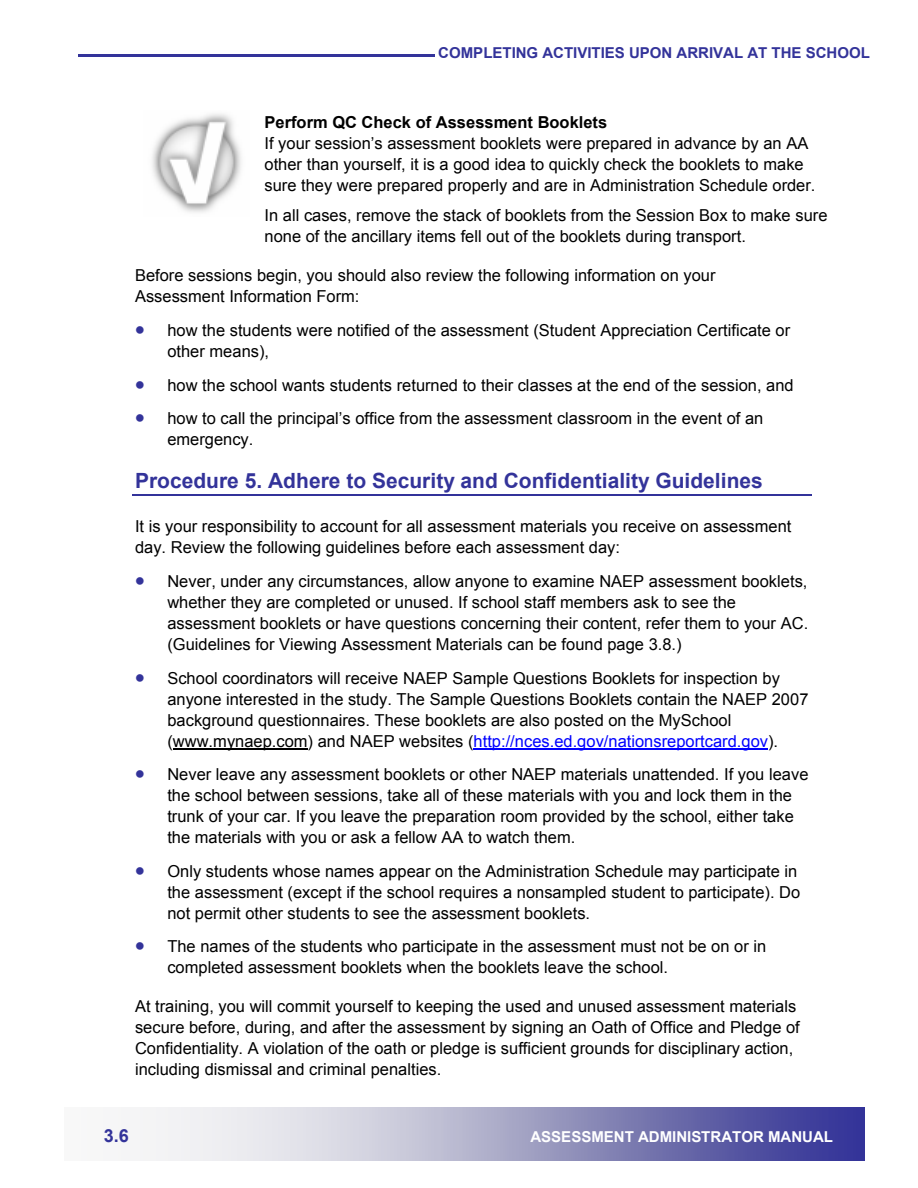
<style>
.page{position:relative;width:918px;height:1188px;background:#fff}
.page>*{position:absolute;margin:0;border:0;box-sizing:border-box;transform-origin:0 0}
.t1{font:700 21px "Arial";color:#33339a}
.t2{font:700 18px "Arial";color:#33339a}
.t3{font:16.5px/21px "Arial";color:#000}
.t4{font:700 16.5px "Arial";color:#000}
.t5{font:700 15px "Arial";color:#33339a}
.t6{font:700 15px "Arial";color:#fff}
.s1{color:#33339a}
.s2{color:#00f}
</style>
<div class="page">
<hr style="left:78px;top:54px;width:786px;height:2px;background:#33339a">
<img style="left:140px;top:1107px;width:724px;height:54px">
<div style="left:435px;top:44px;width:435px;height:37px;background:#fff"></div>
<img style="left:152px;top:114px;width:89px;height:99px">
<hr style="left:133px;top:494px;width:679px;height:1px;background:#33339a">
<hr style="left:173px;top:748px;width:135px;height:1px;background:#000">
<hr style="left:474px;top:748px;width:294px;height:1px;background:#00f">
<p class="t5" style="left:438px;top:45px;width:433px">COMPLETING ACTIVITIES UPON ARRIVAL AT THE SCHOOL</p>
<p class="t4" style="left:265px;top:114px;width:344px">Perform QC Check of Assessment Booklets</p>
<p class="t3" style="left:265px;top:133px;width:553px">If your session’s assessment booklets were prepared in advance by an AA other than yourself, it is a good idea to quickly check the booklets to make sure they were prepared properly and are in Administration Schedule order.</p>
<p class="t3" style="left:265px;top:205px;width:565px">In all cases, remove the stack of booklets from the Session Box to make sure none of the ancillary items fell out of the booklets during transport.</p>
<p class="t3" style="left:135px;top:265px;width:582px">Before sessions begin, you should also review the following information on your<br>Assessment Information Form:</p>
<p class="t3" style="left:167px;top:320px;width:624px;text-indent:-32px"><span class="s1">•</span> how the students were notified of the assessment (Student Appreciation Certificate or other means),</p>
<p class="t3" style="left:135px;top:374px;width:660px"><span class="s1">•</span> how the school wants students returned to their classes at the end of the session, and</p>
<p class="t3" style="left:167px;top:408px;width:597px;text-indent:-32px"><span class="s1">•</span> how to call the principal’s office from the assessment classroom in the event of an emergency.</p>
<p class="t1" style="left:135px;top:469px;width:629px">Procedure 5. Adhere to Security and Confidentiality Guidelines</p>
<p class="t3" style="left:135px;top:516px;width:658px">It is your responsibility to account for all assessment materials you receive on assessment day. Review the following guidelines before each assessment day:</p>
<p class="t3" style="left:167px;top:571px;width:642px;text-indent:-32px"><span class="s1">•</span> Never, under any circumstances, allow anyone to examine NAEP assessment booklets, whether they are completed or unused. If school staff members ask to see the assessment booklets or have questions concerning their content, refer them to your AC. (Guidelines for Viewing Assessment Materials can be found page 3.8.)</p>
<p class="t3" style="left:167px;top:667px;width:643px;text-indent:-32px"><span class="s1">•</span> School coordinators will receive NAEP Sample Questions Booklets for inspection by anyone interested in the study. The Sample Questions Booklets contain the NAEP 2007 background questionnaires. These booklets are also posted on the MySchool (www.mynaep.com) and NAEP websites (<span class="s2">http://nces.ed.gov/nationsreportcard.gov</span>).</p>
<p class="t3" style="left:167px;top:764px;width:643px;text-indent:-32px"><span class="s1">•</span> Never leave any assessment booklets or other NAEP materials unattended. If you leave the school between sessions, take all of these materials with you and lock them in the trunk of your car. If you leave the preparation room provided by the school, either take the materials with you or ask a fellow AA to watch them.</p>
<p class="t3" style="left:167px;top:861px;width:634px;text-indent:-32px"><span class="s1">•</span> Only students whose names appear on the Administration Schedule may participate in the assessment (except if the school requires a nonsampled student to participate). Do not permit other students to see the assessment booklets.</p>
<p class="t3" style="left:167px;top:936px;width:600px;text-indent:-32px"><span class="s1">•</span> The names of the students who participate in the assessment must not be on or in completed assessment booklets when the booklets leave the school.</p>
<p class="t3" style="left:135px;top:996px;width:666px">At training, you will commit yourself to keeping the used and unused assessment materials secure before, during, and after the assessment by signing an Oath of Office and Pledge of Confidentiality. A violation of the oath or pledge is sufficient grounds for disciplinary action, including dismissal and criminal penalties.</p>
<p class="t2" style="left:104px;top:1125px;width:27px">3.6</p>
<p class="t6" style="left:530px;top:1128px;width:304px">ASSESSMENT ADMINISTRATOR MANUAL</p>
</div>
